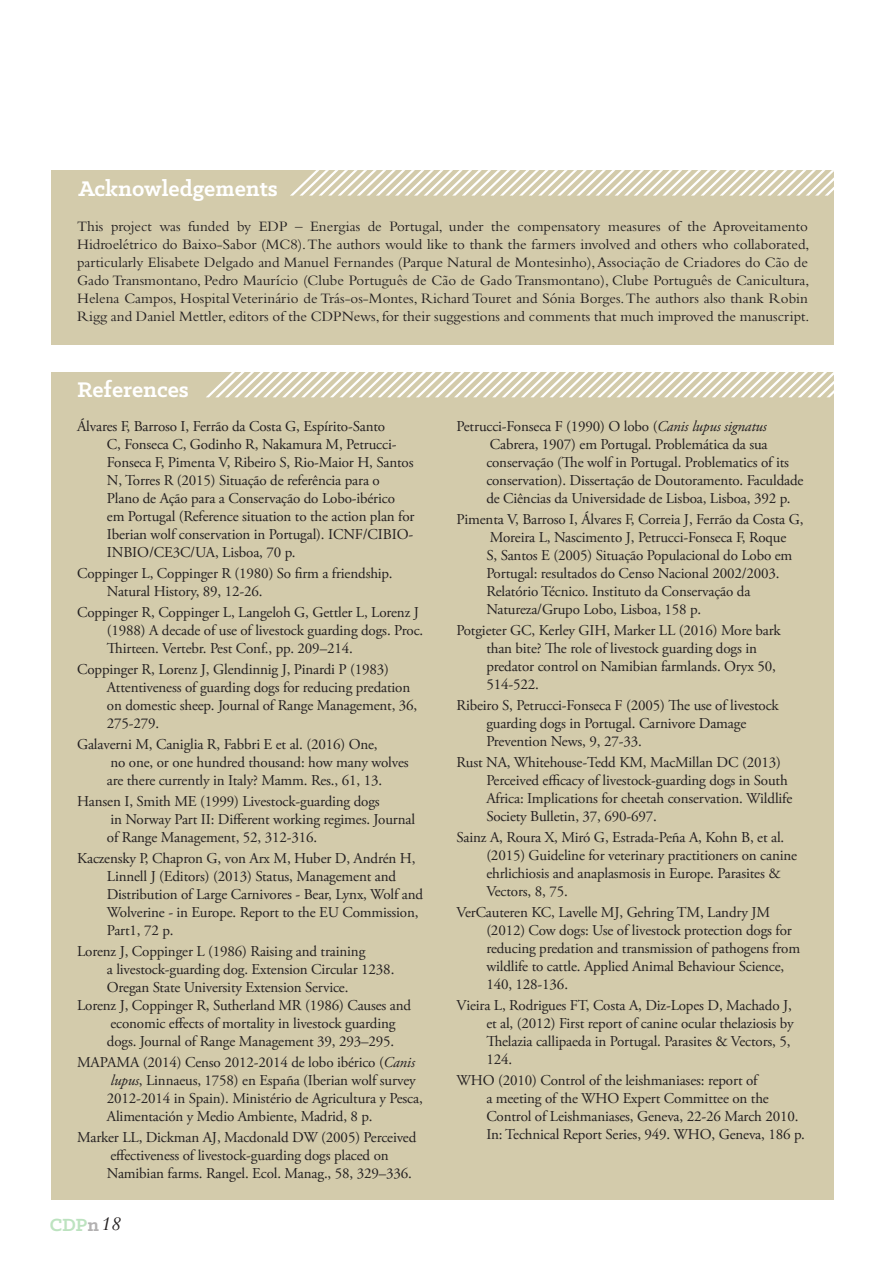
<style>
.page{position:relative;width:893px;height:1263px;background:#fff}
.page>*{position:absolute;margin:0;border:0;box-sizing:border-box;transform-origin:0 0}
.t1{font:700 24px "Klinic Slab";color:#fff}
.t2{font:italic 19.95px "Bembo Std";color:#231f20}
.t3{font:15px/18px "Adobe Garamond Pro";letter-spacing:-.01em;color:#231f20}
.t4{font:15px/18px "Bembo Std";color:#231f20;text-align:justify}
.s1{font-style:italic}
.s2{font-family:"Klinic Slab";font-weight:700;font-style:normal;color:#40ae49}
.s3{font-family:"Klinic Slab";font-weight:700;font-style:normal}
</style>
<div class="page">
<div style="left:51px;top:170px;width:782px;height:174px;background:#d3cbab"></div>
<svg style="left:290px;top:170px;width:544px;height:26px"></svg>
<div style="left:51px;top:372px;width:782px;height:827px;background:#d3cbab"></div>
<svg style="left:206px;top:372px;width:628px;height:25px"></svg>
<p class="t1" style="left:78px;top:172px;width:201px">Acknowledgements</p>
<p class="t4" style="left:77px;top:217px;width:734px">This project was funded by EDP – Energias de Portugal, under the compensatory measures of the Aproveitamento Hidroelétrico do Baixo-Sabor (MC8). The authors would like to thank the farmers involved and others who collaborated, particularly Elisabete Delgado and Manuel Fernandes (Parque Natural de Montesinho), Associação de Criadores do Cão de Gado Transmontano, Pedro Maurício (Clube Português de Cão de Gado Transmontano), Clube Português de Canicultura, Helena Campos, Hospital Veterinário de Trás-os-Montes, Richard Touret and Sónia Borges. The authors also thank Robin Rigg and Daniel Mettler, editors of the CDPNews, for their suggestions and comments that much improved the manuscript.</p>
<p class="t1" style="left:77px;top:374px;width:113px">References</p>
<p class="t3" style="left:77px;top:418px;width:310px">Álvares F, Barroso I, Ferrão da Costa G, Espírito-Santo</p>
<p class="t3" style="left:107px;top:436px;width:309px">C, Fonseca C, Godinho R, Nakamura M, Petrucci-Fonseca F, Pimenta V, Ribeiro S, Rio-Maior H, Santos N, Torres R (2015) Situação de referência para o Plano de Ação para a Conservação do Lobo-ibérico em Portugal (Reference situation to the action plan for Iberian wolf conservation in Portugal). ICNF/CIBIO-INBIO/CE3C/UA, Lisboa, 70 p.</p>
<p class="t3" style="left:77px;top:565px;width:317px">Coppinger L, Coppinger R (1980) So firm a friendship.</p>
<p class="t3" style="left:107px;top:583px;width:157px">Natural History, 89, 12-26.</p>
<p class="t3" style="left:77px;top:604px;width:343px">Coppinger R, Coppinger L, Langeloh G, Gettler L, Lorenz J</p>
<p class="t3" style="left:107px;top:622px;width:318px">(1988) A decade of use of livestock guarding dogs. Proc.<br>Thirteen. Vertebr. Pest Conf., pp. 209–214.</p>
<p class="t3" style="left:77px;top:661px;width:313px">Coppinger R, Lorenz J, Glendinnig J, Pinardi P (1983)</p>
<p class="t3" style="left:107px;top:679px;width:312px">Attentiveness of guarding dogs for reducing predation on domestic sheep. Journal of Range Management, 36,<br>275-279.</p>
<p class="t3" style="left:77px;top:736px;width:302px">Galaverni M, Caniglia R, Fabbri E et al. (2016) One,</p>
<p class="t3" style="left:107px;top:754px;width:303px">no one, or one hundred thousand: how many wolves are there currently in Italy? Mamm. Res., 61, 13.</p>
<p class="t3" style="left:77px;top:793px;width:304px">Hansen I, Smith ME (1999) Livestock-guarding dogs</p>
<p class="t3" style="left:107px;top:811px;width:310px">in Norway Part II: Different working regimes. Journal of Range Management, 52, 312-316.</p>
<p class="t3" style="left:77px;top:850px;width:340px">Kaczensky P, Chapron G, von Arx M, Huber D, Andrén H,</p>
<p class="t3" style="left:107px;top:868px;width:318px">Linnell J (Editors) (2013) Status, Management and Distribution of Large Carnivores - Bear, Lynx, Wolf and Wolverine - in Europe. Report to the EU Commission, Part1, 72 p.</p>
<p class="t3" style="left:77px;top:943px;width:290px">Lorenz J, Coppinger L (1986) Raising and training</p>
<p class="t3" style="left:107px;top:961px;width:289px">a livestock-guarding dog. Extension Circular 1238.<br>Oregan State University Extension Service.</p>
<p class="t3" style="left:77px;top:997px;width:336px">Lorenz J, Coppinger R, Sutherland MR (1986) Causes and</p>
<p class="t3" style="left:107px;top:1015px;width:290px">economic effects of mortality in livestock guarding dogs. Journal of Range Management 39, 293–295.</p>
<p class="t3" style="left:77px;top:1054px;width:339px">MAPAMA (2014) Censo 2012-2014 de lobo ibérico (<span class="s1">Canis</span></p>
<p class="t3" style="left:107px;top:1072px;width:317px"><span class="s1">lupus</span>, Linnaeus, 1758) en España (Iberian wolf survey<br>2012-2014 in Spain). Ministério de Agricultura y Pesca,<br>Alimentación y Medio Ambiente, Madrid, 8 p.</p>
<p class="t3" style="left:77px;top:1129px;width:341px">Marker LL, Dickman AJ, Macdonald DW (2005) Perceived</p>
<p class="t3" style="left:107px;top:1147px;width:307px">effectiveness of livestock-guarding dogs placed on<br>Namibian farms. Rangel. Ecol. Manag., 58, 329–336.</p>
<p class="t2" style="left:50px;top:1212px;width:72px"><span class="s2">CDP</span><span class="s3">n</span>2018</p>
<p class="t3" style="left:457px;top:418px;width:312px">Petrucci-Fonseca F (1990) O lobo (<span class="s1">Canis lupus signatus</span></p>
<p class="t3" style="left:486px;top:436px;width:319px">Cabrera, 1907) em Portugal. Problemática da sua conservação (The wolf in Portugal. Problematics of its conservation). Dissertação de Doutoramento. Faculdade de Ciências da Universidade de Lisboa, Lisboa, 392 p.</p>
<p class="t3" style="left:457px;top:511px;width:348px">Pimenta V, Barroso I, Álvares F, Correia J, Ferrão da Costa G,</p>
<p class="t3" style="left:486px;top:529px;width:308px">Moreira L, Nascimento J, Petrucci-Fonseca F, Roque S, Santos E (2005) Situação Populacional do Lobo em Portugal: resultados do Censo Nacional 2002/2003.<br>Relatório Técnico. Instituto da Conservação da Natureza/Grupo Lobo, Lisboa, 158 p.</p>
<p class="t3" style="left:457px;top:622px;width:326px">Potgieter GC, Kerley GIH, Marker LL (2016) More bark</p>
<p class="t3" style="left:486px;top:640px;width:291px">than bite? The role of livestock guarding dogs in predator control on Namibian farmlands. Oryx 50,<br>514-522.</p>
<p class="t3" style="left:457px;top:697px;width:324px">Ribeiro S, Petrucci-Fonseca F (2005) The use of livestock</p>
<p class="t3" style="left:486px;top:715px;width:261px">guarding dogs in Portugal. Carnivore Damage<br>Prevention News, 9, 27-33.</p>
<p class="t3" style="left:457px;top:754px;width:326px">Rust NA, Whitehouse-Tedd KM, MacMillan DC (2013)</p>
<p class="t3" style="left:486px;top:772px;width:308px">Perceived efficacy of livestock-guarding dogs in South<br>Africa: Implications for cheetah conservation. Wildlife<br>Society Bulletin, 37, 690-697.</p>
<p class="t3" style="left:457px;top:829px;width:329px">Sainz A, Roura X, Miró G, Estrada-Peña A, Kohn B, et al.</p>
<p class="t3" style="left:486px;top:847px;width:312px">(2015) Guideline for veterinary practitioners on canine ehrlichiosis and anaplasmosis in Europe. Parasites &amp;<br>Vectors, 8, 75.</p>
<p class="t3" style="left:457px;top:904px;width:315px">VerCauteren KC, Lavelle MJ, Gehring TM, Landry JM</p>
<p class="t3" style="left:486px;top:922px;width:315px">(2012) Cow dogs: Use of livestock protection dogs for reducing predation and transmission of pathogens from wildlife to cattle. Applied Animal Behaviour Science, 140, 128-136.</p>
<p class="t3" style="left:457px;top:997px;width:337px">Vieira L, Rodrigues FT, Costa A, Diz-Lopes D, Machado J,</p>
<p class="t3" style="left:486px;top:1015px;width:309px">et al, (2012) First report of canine ocular thelaziosis by<br>Thelazia callipaeda in Portugal. Parasites &amp; Vectors, 5,<br>124.</p>
<p class="t3" style="left:457px;top:1072px;width:302px">WHO (2010) Control of the leishmaniases: report of</p>
<p class="t3" style="left:486px;top:1090px;width:320px">a meeting of the WHO Expert Committee on the<br>Control of Leishmaniases, Geneva, 22-26 March 2010.<br>In: Technical Report Series, 949. WHO, Geneva, 186 p.</p>
</div>
